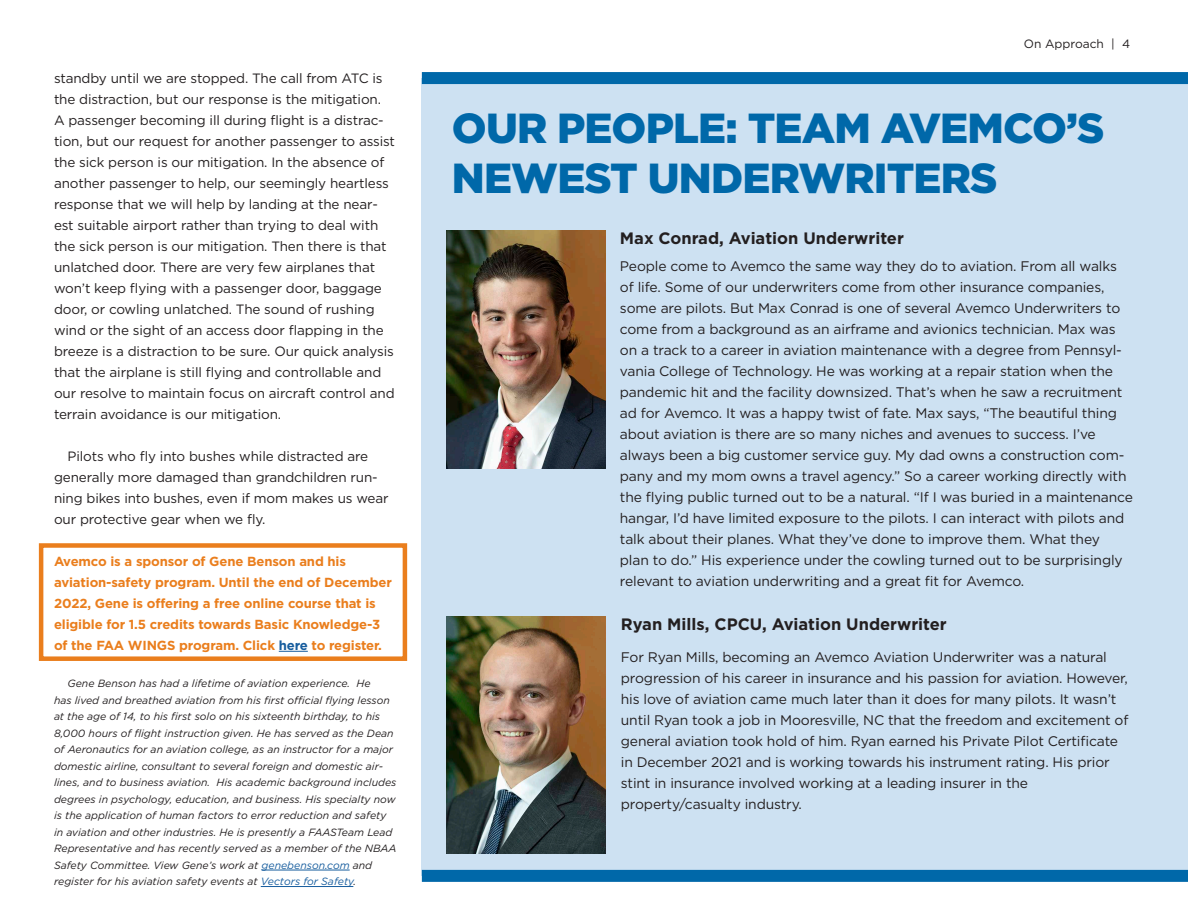
<style>
.page{position:relative;width:1188px;height:918px;background:#fff}
.page>*{position:absolute;margin:0;border:0;box-sizing:border-box;transform-origin:0 0}
.t1{font:900 42px/50.4px "Gotham";letter-spacing:-.02em;color:#0068a9}
.t2{font:700 16.5px "Gotham";color:#231f20}
.t3{font:13.8px/21px "Gotham";letter-spacing:-.01em;color:#231f20}
.t4{font:13.5px/21px "Gotham";letter-spacing:-.01em;color:#231f20}
.t5{font:700 13.2px/21px "Gotham";letter-spacing:-.01em;color:#ea7e1d}
.t6{font:12px "Gotham";color:#231f20}
.t7{font:italic 10.5px/16.5px "Gotham";color:#231f20}
.s1{color:#175d9e}
</style>
<div class="page">
<div style="left:422px;top:78px;width:766px;height:798px;background:#cde1f2"></div>
<svg style="left:279px;top:651px;width:29px;height:1px"></svg>
<hr style="left:262px;top:870px;width:88px;height:1px;background:#175d9e">
<hr style="left:261px;top:886px;width:92px;height:1px;background:#175d9e">
<img style="left:447px;top:617px;width:158px;height:237px">
<img style="left:447px;top:231px;width:158px;height:237px">
<div style="left:39px;top:543px;width:368px;height:118px;border:4px solid #ea7e1d"></div>
<div style="left:422px;top:870px;width:766px;height:12px;background:#0068a9"></div>
<div style="left:422px;top:72px;width:766px;height:12px;background:#0068a9"></div>
<p class="t4" style="left:54px;top:67px;width:343px">standby until we are stopped. The call from ATC is the distraction, but our response is the mitigation.<br>A passenger becoming ill during flight is a distrac&shy;tion, but our request for another passenger to assist the sick person is our mitigation. In the absence of another passenger to help, our seemingly heartless response that we will help by landing at the near&shy;est suitable airport rather than trying to deal with the sick person is our mitigation. Then there is that unlatched door. There are very few airplanes that won’t keep flying with a passenger door, baggage door, or cowling unlatched. The sound of rushing wind or the sight of an access door flapping in the breeze is a distraction to be sure. Our quick analysis that the airplane is still flying and controllable and our resolve to maintain focus on aircraft control and terrain avoidance is our mitigation.</p>
<p class="t4" style="left:54px;top:445px;width:336px;text-indent:14px">Pilots who fly into bushes while distracted are generally more damaged than grandchildren run&shy;ning bikes into bushes, even if mom makes us wear our protective gear when we fly.</p>
<p class="t5" style="left:54px;top:551px;width:339px">Avemco is a sponsor of Gene Benson and his aviation-safety program. Until the end of December 2022, Gene is offering a free online course that is eligible for 1.5 credits towards Basic Knowledge-3 of the FAA WINGS program. Click <span class="s1">here</span> to register.</p>
<p class="t7" style="left:54px;top:675px;width:344px;text-indent:14px">Gene Benson has had a lifetime of aviation experience. He<br>has lived and breathed aviation from his first official flying lesson at the age of 14, to his first solo on his sixteenth birthday, to his 8,000 hours of flight instruction given. He has served as the Dean of Aeronautics for an aviation college, as an instructor for a major domestic airline, consultant to several foreign and domestic air&shy;lines, and to business aviation. His academic background includes degrees in psychology, education, and business. His specialty now is the application of human factors to error reduction and safety in aviation and other industries. He is presently a FAASTeam Lead Representative and has recently served as a member of the NBAA Safety Committee. View Gene’s work at <span class="s1">genebenson.com</span> and register for his aviation safety events at <span class="s1">Vectors for Safety</span>.</p>
<p class="t6" style="left:1024px;top:36px;width:108px">On Approach | 4</p>
<p class="t1" style="left:452px;top:103px;width:654px">OUR PEOPLE: TEAM AVEMCO’S<br>NEWEST UNDERWRITERS</p>
<p class="t2" style="left:620px;top:227px;width:286px">Max Conrad, Aviation Underwriter</p>
<p class="t3" style="left:620px;top:256px;width:515px">People come to Avemco the same way they do to aviation. From all walks of life. Some of our underwriters come from other insurance companies, some are pilots. But Max Conrad is one of several Avemco Underwriters to come from a background as an airframe and avionics technician. Max was on a track to a career in aviation maintenance with a degree from Pennsyl&shy;vania College of Technology. He was working at a repair station when the pandemic hit and the facility downsized. That’s when he saw a recruitment ad for Avemco. It was a happy twist of fate. Max says, “The beautiful thing about aviation is there are so many niches and avenues to success. I’ve always been a big customer service guy. My dad owns a construction com&shy;pany and my mom owns a travel agency.” So a career working directly with the flying public turned out to be a natural. “If I was buried in a maintenance hangar, I’d have limited exposure to the pilots. I can interact with pilots and talk about their planes. What they’ve done to improve them. What they<br>plan to do.” His experience under the cowling turned out to be surprisingly relevant to aviation underwriting and a great fit for Avemco.</p>
<p class="t2" style="left:621px;top:613px;width:327px">Ryan Mills, CPCU, Aviation Underwriter</p>
<p class="t3" style="left:621px;top:647px;width:509px">For Ryan Mills, becoming an Avemco Aviation Underwriter was a natural progression of his career in insurance and his passion for aviation. However, his love of aviation came much later than it does for many pilots. It wasn’t until Ryan took a job in Mooresville, NC that the freedom and excitement of general aviation took hold of him. Ryan earned his Private Pilot Certificate in December 2021 and is working towards his instrument rating. His prior stint in insurance involved working at a leading insurer in the</p>
<p class="t3" style="left:621px;top:794px;width:183px">property/casualty industry.</p>
</div>
